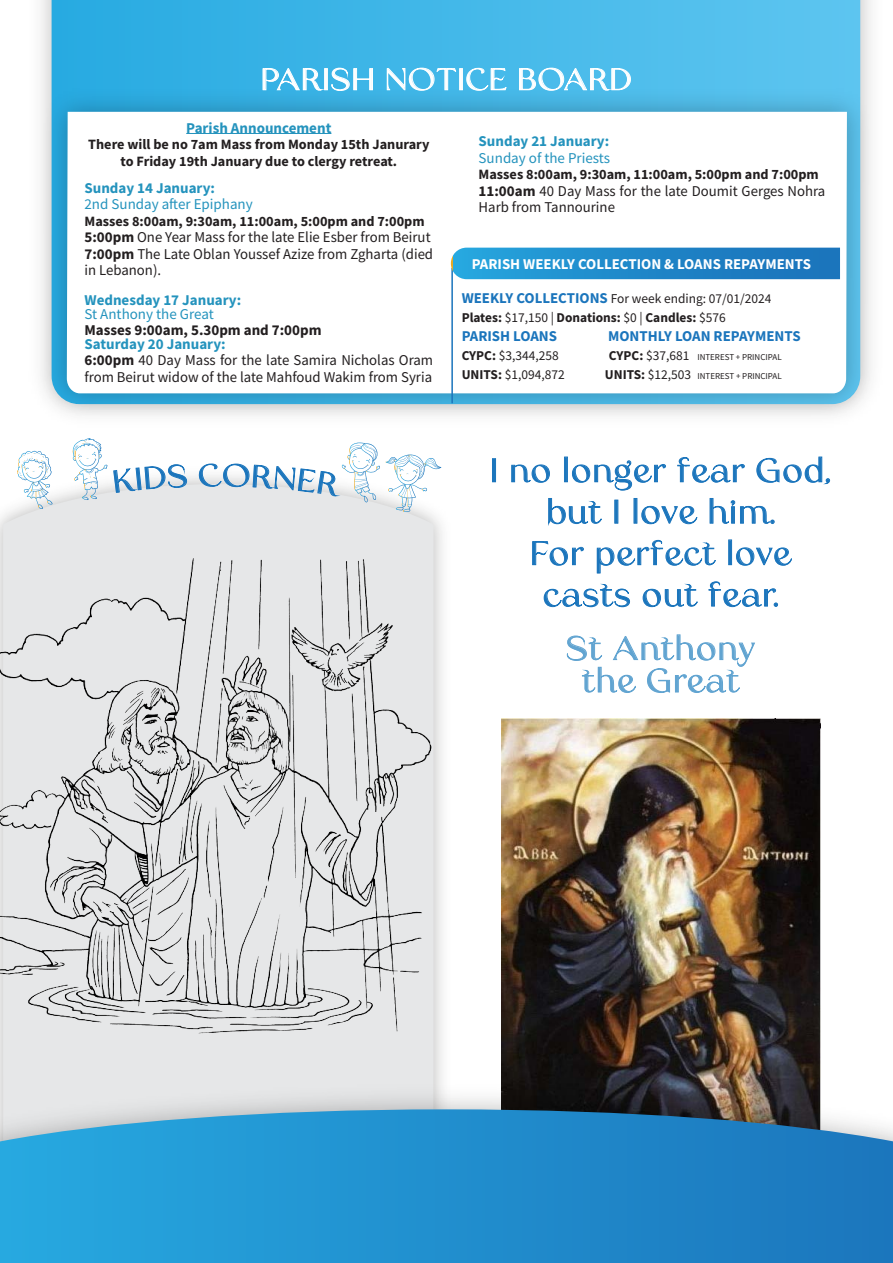
<style>
.page{position:relative;width:893px;height:1263px;background:#fff}
.page>*{position:absolute;margin:0;border:0;box-sizing:border-box;transform-origin:0 0}
.t1{font:33px/41.4px "Argue DEMO";letter-spacing:.02em;color:#1b75bc;text-align:center}
.t2{font:33px/32.4px "Argue DEMO";letter-spacing:.02em;color:#61a4d1;text-align:center}
.t3{font:30.9px "Argue DEMO";color:#1b75bc}
.t4{font:30.3px "Argue DEMO";letter-spacing:.02em;color:#fff}
.t5{font:15px/16.5px "Source Sans Pro";color:#231f20}
.t6{font:700 15px "Source Sans Pro";color:#2493bd}
.t7{font:15px "Source Sans Pro";color:#2493bd}
.t8{font:700 15px "Source Sans Pro";color:#fff}
.t9{font:700 15px "Source Sans Pro";color:#1b75bc}
.t10{font:700 15px "Source Sans Pro";color:#231f20}
.t11{font:700 14.25px/16.5px "Source Sans Pro";color:#231f20;text-align:center}
.t12{font:13.5px/19px "Source Sans Pro";color:#231f20}
.t13{font:9px "Source Sans Pro";color:#231f20}
.s1{font-weight:700}
.s2{font-weight:700;color:#2493bd}
.s3{font-weight:700;font-size:15px;color:#1b75bc}
.s4{font-weight:700;font-size:13.5px}
.s5{font-size:13.5px}
</style>
<div class="page">
<img style="left:41px;top:0;width:830px;height:80px">
<svg style="left:52px;top:0;width:808px;height:80px;background:#42b7e8"></svg>
<img style="left:41px;top:80px;width:830px;height:336px">
<svg style="left:67px;top:112px;width:780px;height:281px"></svg>
<svg style="left:254px;top:67px;width:119px;height:26px;background:#60c1ea"></svg>
<svg style="left:386px;top:67px;width:70px;height:24px;background:#65c4ec"></svg>
<div style="left:459px;top:68px;width:4px;height:22px;border:1px solid #fff"></div>
<svg style="left:466px;top:67px;width:165px;height:26px;background:#6bc7ee"></svg>
<hr style="left:186px;top:133px;width:145px;height:1px;background:#2493bd">
<hr style="left:451px;top:268px;width:2px;height:135px;background:#1b75bc">
<svg style="left:451px;top:248px;width:389px;height:31px;background:#2189c9"></svg>
<img style="left:501px;top:718px;width:319px;height:357px">
<div style="left:3px;top:484px;width:430px;height:591px;background:#e6e7e8"></div>
<svg style="left:72px;top:438px;width:35px;height:62px"></svg>
<svg style="left:17px;top:451px;width:36px;height:58px"></svg>
<img style="left:0;top:558px;width:433px;height:508px">
<img style="left:0;top:1075px;width:821px;height:34px">
<svg style="left:0;top:1109px;width:893px;height:154px;background:#2a90cb"></svg>
<div style="left:492px;top:458px;width:4px;height:24px;border:1px solid #1b75bc"></div>
<svg style="left:508px;top:456px;width:322px;height:279px"></svg>
<svg style="left:113px;top:464px;width:74px;height:29px"></svg>
<svg style="left:198px;top:443px;width:243px;height:69px"></svg>
<h3 class="t4" style="left:261px;top:67px;width:373px">PARISH NOTICE BOARD</h3>
<p class="t6" style="left:186px;top:118px;width:147px">Parish Announcement</p>
<p class="t11" style="left:88px;top:136px;width:343px">There will be no 7am Mass from Monday 15th Janurary to Friday 19th January due to clergy retreat.</p>
<p class="t6" style="left:85px;top:178px;width:132px">Sunday 14 January:</p>
<p class="t7" style="left:85px;top:195px;width:170px">2nd Sunday after Epiphany</p>
<p class="t11" style="left:85px;top:213px;width:342px">Masses 8:00am, 9:30am, 11:00am, 5:00pm and 7:00pm</p>
<p class="t5" style="left:85px;top:229px;width:350px"><span class="s1">5:00pm</span> One Year Mass for the late Elie Esber from Beirut<br><span class="s1">7:00pm</span> The Late Oblan Youssef Azize from Zgharta (died in Lebanon).</p>
<p class="t6" style="left:85px;top:290px;width:158px">Wednesday 17 January:</p>
<p class="t7" style="left:85px;top:304px;width:131px">St Anthony the Great</p>
<p class="t10" style="left:85px;top:320px;width:239px">Masses 9:00am, 5.30pm and 7:00pm</p>
<p class="t5" style="left:85px;top:335px;width:350px"><span class="s2">Saturday 20 January:<br></span><span class="s1">6:00pm</span> 40 Day Mass for the late Samira Nicholas Oram from Beirut widow of the late Mahfoud Wakim from Syria</p>
<p class="t6" style="left:479px;top:131px;width:132px">Sunday 21 January:</p>
<p class="t7" style="left:479px;top:148px;width:133px">Sunday of the Priests</p>
<p class="t11" style="left:479px;top:166px;width:342px">Masses 8:00am, 9:30am, 11:00am, 5:00pm and 7:00pm</p>
<p class="t5" style="left:479px;top:182px;width:348px"><span class="s1">11:00am</span> 40 Day Mass for the late Doumit Gerges Nohra<br>Harb from Tannourine</p>
<p class="t8" style="left:472px;top:254px;width:341px">PARISH WEEKLY COLLECTION &amp; LOANS REPAYMENTS</p>
<p class="t12" style="left:462px;top:289px;width:311px"><span class="s3">WEEKLY COLLECTIONS</span> For week ending: 07/01/2024<br><span class="s1">Plates:</span> $17,150 | <span class="s1">Donations:</span> $0 | <span class="s1">Candles:</span> $576</p>
<p class="t9" style="left:462px;top:325px;width:97px">PARISH LOANS</p>
<p class="t9" style="left:608px;top:325px;width:194px">MONTHLY LOAN REPAYMENTS</p>
<p class="t12" style="left:462px;top:345px;width:98px"><span class="s1">CYPC:</span> $3,344,258</p>
<p class="t13" style="left:609px;top:351px;width:174px"><span class="s4">CYPC:</span> <span class="s5">$37,681</span> INTEREST + PRINCIPAL</p>
<p class="t12" style="left:462px;top:364px;width:105px"><span class="s1">UNITS:</span> $1,094,872</p>
<p class="t13" style="left:605px;top:370px;width:178px"><span class="s4">UNITS:</span> <span class="s5">$12,503</span> INTEREST + PRINCIPAL</p>
<h2 class="t3" style="left:198px;top:463px;width:25px">C</h2>
<h1 class="t1" style="left:490px;top:456px;width:343px">I no longer fear God, but I love him.<br>For perfect love casts out fear.</h1>
<h1 class="t2" style="left:566px;top:638px;width:191px">St Anthony the Great</h1>
</div>
